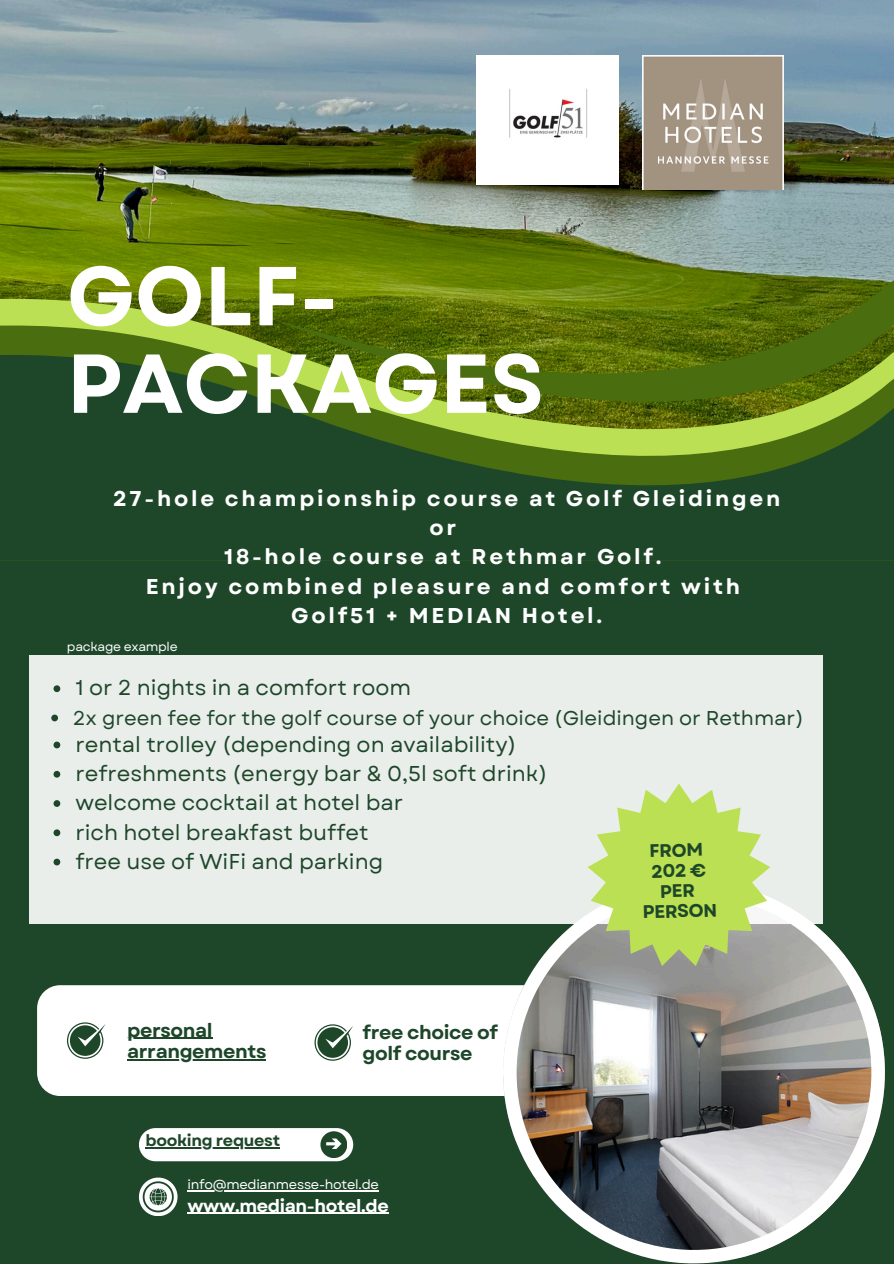
<style>
.page{position:relative;width:894px;height:1264px;background:#fff}
.page>*{position:absolute;margin:0;border:0;box-sizing:border-box;transform-origin:0 0}
.t1{font:700 83.25px/87.4px "Garet";color:#fff}
.t2{font:21.45px "Garet";color:#1e472a}
.t3{font:700 21.45px/29.2px "Garet";letter-spacing:.13em;color:#fff;text-align:center}
.t4{font:19.95px "Garet";color:#1e472a}
.t5{font:700 19.05px/21.3px "Garet";letter-spacing:-.02em;color:#1e472a}
.t6{font:700 18.15px/20.2px "Garet";color:#1e472a;text-align:center}
.t7{font:700 17.55px "Garet";letter-spacing:-.02em;color:#fff}
.t8{font:700 16.05px "Garet";letter-spacing:-.02em;color:#1e472a}
.t9{font:13.2px "Garet";letter-spacing:-.02em;color:#fff}
.t10{font:12.45px "Garet";letter-spacing:-.02em;color:#fff}
</style>
<div class="page">
<div style="left:0;top:0;width:893px;height:1263px;background:#1e472a"></div>
<img style="left:1px;top:0;width:892px;height:294px">
<svg style="left:0;top:294px;width:270px;height:108px"></svg>
<svg style="left:270px;top:271px;width:623px;height:215px;background:#5b7817"></svg>
<div style="left:37px;top:985px;width:593px;height:110px;background:#fff;border-radius:23px"></div>
<svg style="left:139px;top:1128px;width:214px;height:33px;background:#e3e8e5"></svg>
<svg style="left:139px;top:1177px;width:38px;height:38px"></svg>
<svg style="left:67px;top:1022px;width:38px;height:36px"></svg>
<svg style="left:314px;top:1024px;width:39px;height:36px"></svg>
<svg style="left:503px;top:881px;width:381px;height:382px"></svg>
<img style="left:642px;top:55px;width:141px;height:134px">
<div style="left:476px;top:55px;width:142px;height:130px;background:#fff"></div>
<div style="left:29px;top:655px;width:793px;height:268px;background:#eaeeeb"></div>
<svg style="left:587px;top:783px;width:183px;height:183px"></svg>
<hr style="left:145px;top:1147px;width:135px;height:1px;background:#1e472a">
<hr style="left:187px;top:1190px;width:191px;height:1px;background:#fff">
<hr style="left:187px;top:1212px;width:201px;height:1px;background:#fff">
<hr style="left:127px;top:1037px;width:85px;height:1px;background:#1e472a">
<hr style="left:127px;top:1059px;width:139px;height:1px;background:#1e472a">
<svg style="left:53px;top:685px;width:7px;height:7px"></svg>
<svg style="left:51px;top:714px;width:7px;height:7px"></svg>
<svg style="left:53px;top:741px;width:7px;height:7px"></svg>
<svg style="left:53px;top:771px;width:7px;height:6px"></svg>
<svg style="left:53px;top:800px;width:7px;height:7px"></svg>
<svg style="left:53px;top:829px;width:7px;height:7px"></svg>
<svg style="left:53px;top:858px;width:7px;height:7px"></svg>
<h1 class="t1" style="left:67px;top:253px;width:478px">GOLF-<br>PACKAGES</h1>
<p class="t3" style="left:113px;top:484px;width:668px">27-hole championship course at Golf Gleidingen or<br>18-hole course at Rethmar Golf.<br>Enjoy combined pleasure and comfort with<br>Golf51 + MEDIAN Hotel.</p>
<p class="t10" style="left:67px;top:638px;width:112px">package example</p>
<p class="t2" style="left:75px;top:672px;width:337px">1 or 2 nights in a comfort room</p>
<p class="t4" style="left:73px;top:703px;width:732px">2x green fee for the golf course of your choice (Gleidingen or Rethmar)</p>
<h4 class="t2" style="left:75px;top:728px;width:442px">rental trolley (depending on availability)</h4>
<p class="t2" style="left:75px;top:758px;width:473px">refreshments (energy bar &amp; 0,5l soft drink)</p>
<p class="t2" style="left:75px;top:787px;width:329px">welcome cocktail at hotel bar</p>
<h5 class="t2" style="left:75px;top:816px;width:294px">rich hotel breakfast buffet</h5>
<p class="t2" style="left:75px;top:845px;width:309px">free use of WiFi and parking</p>
<p class="t6" style="left:640px;top:841px;width:76px;rotate:-2deg">FROM<br>202 €<br>PER<br>PERSON</p>
<p class="t5" style="left:127px;top:1019px;width:87px">personal</p>
<p class="t5" style="left:127px;top:1040px;width:141px">arrangements</p>
<p class="t5" style="left:362px;top:1021px;width:137px">free choice of golf course</p>
<h2 class="t8" style="left:145px;top:1129px;width:136px">booking request</h2>
<p class="t9" style="left:187px;top:1175px;width:193px">info@medianmesse-hotel.de</p>
<p class="t7" style="left:187px;top:1192px;width:203px">www.median-hotel.de</p>
</div>
